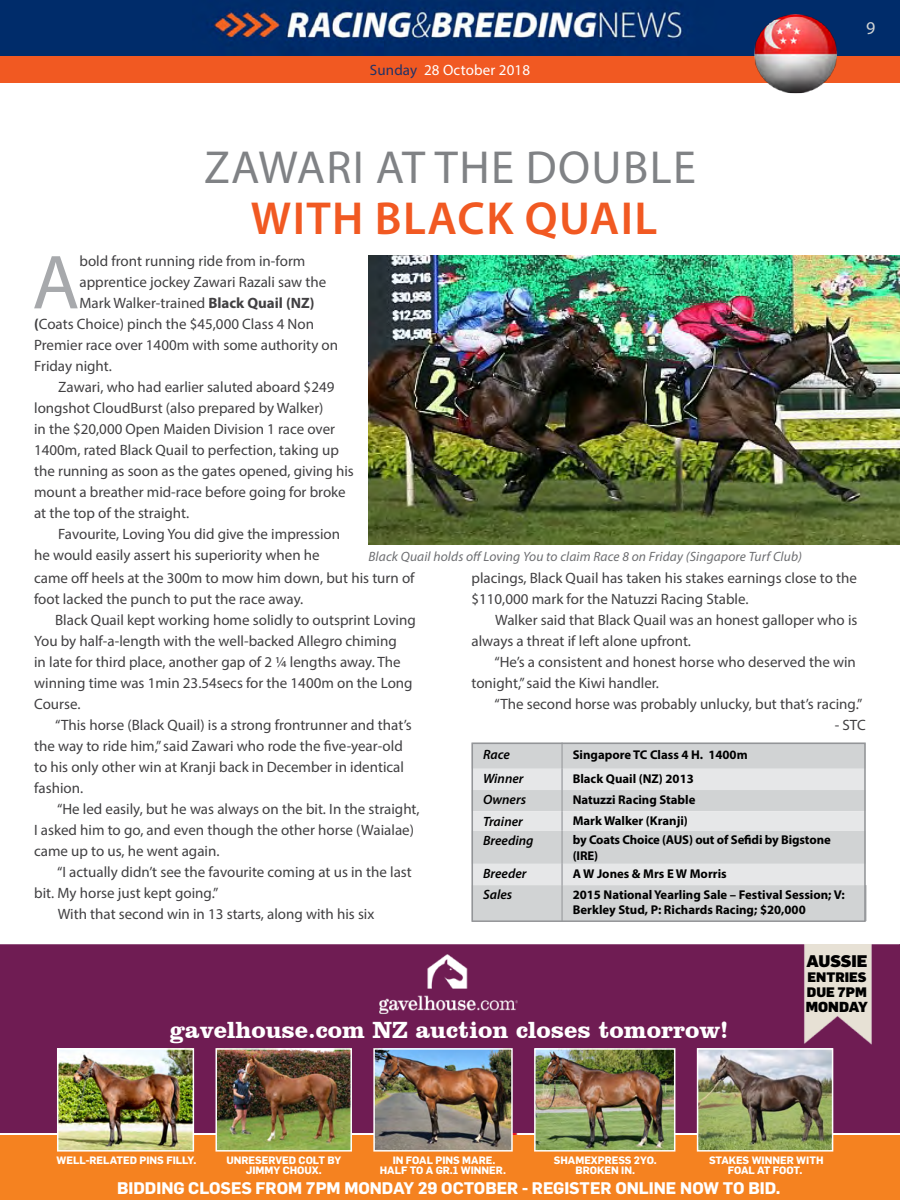
<style>
.page{position:relative;width:900px;height:1200px;background:#fff}
.page>*{position:absolute;margin:0;border:0;box-sizing:border-box;transform-origin:0 0}
.t1{font:77.25px "Myriad Pro";color:#a7a9ac}
.t2{font:46.5px "Myriad Pro";color:#808285}
.t3{font:600 46.5px "Myriad Pro";letter-spacing:.03em;color:#f15922}
.t4{font:700 24px "Clarendon BT";color:#fff}
.t5{font:18px "Myriad Pro";color:#d1d4d4}
.t6{font:700 16.5px "Flama";color:#fff}
.t7{font:900 16.5px "Flama";color:#000}
.t8{font:15px/21px "Myriad Pro";color:#414042}
.t9{font:15px "Myriad Pro";letter-spacing:.01em;color:#fff}
.t10{font:900 14.25px "Flama";color:#000}
.t11{font:italic 13.5px "Myriad Pro";letter-spacing:.01em;color:#6d6e71}
.t12{font:italic 600 13.5px "Myriad Pro";color:#000}
.t13{font:900 13.5px/15px "Flama";color:#000}
.t14{font:700 12.75px/15.3px "Myriad Pro";color:#000}
.t15{font:700 10.5px/10.5px "Flama";color:#fff;text-align:center}
.s1{color:#203267}
.s2{font-weight:700}
</style>
<div class="page">
<div style="left:0;top:56px;width:900px;height:27px;background:#f15922"></div>
<img style="left:0;top:0;width:900px;height:56px">
<img style="left:369px;top:255px;width:531px;height:289px">
<img style="left:752px;top:12px;width:88px;height:82px">
<div style="left:475px;top:746px;width:388px;height:173px;background:#d1d3d4"></div>
<svg style="left:475px;top:769px;width:388px;height:116px;background:#dcddde"></svg>
<hr style="left:561px;top:743px;width:2px;height:26px;background:#a7a9ac">
<hr style="left:561px;top:769px;width:2px;height:21px;background:#a7a9ac">
<hr style="left:561px;top:790px;width:2px;height:21px;background:#a7a9ac">
<svg style="left:561px;top:811px;width:2px;height:19px"></svg>
<hr style="left:561px;top:830px;width:2px;height:34px;background:#a7a9ac">
<hr style="left:561px;top:864px;width:2px;height:21px;background:#a7a9ac">
<hr style="left:561px;top:885px;width:2px;height:36px;background:#a7a9ac">
<div style="left:472px;top:743px;width:394px;height:179px;border:2px solid #939598"></div>
<div style="left:0;top:945px;width:900px;height:188px;background:#6f1c53"></div>
<div style="left:0;top:1136px;width:900px;height:64px;background:#f58220"></div>
<img style="left:376px;top:952px;width:145px;height:66px">
<img style="left:793px;top:945px;width:83px;height:122px">
<img style="left:537px;top:1051px;width:135px;height:98px">
<div style="left:534px;top:1048px;width:141px;height:104px;border:2px solid #fff"></div>
<img style="left:376px;top:1051px;width:134px;height:98px">
<div style="left:373px;top:1048px;width:140px;height:104px;border:2px solid #fff"></div>
<img style="left:700px;top:1051px;width:130px;height:98px">
<div style="left:697px;top:1048px;width:136px;height:104px;border:2px solid #fff"></div>
<img style="left:60px;top:1051px;width:131px;height:98px">
<div style="left:57px;top:1048px;width:137px;height:104px;border:2px solid #fff"></div>
<img style="left:218px;top:1051px;width:131px;height:98px">
<div style="left:215px;top:1048px;width:137px;height:104px;border:2px solid #fff"></div>
<p class="t9" style="left:370px;top:61px;width:162px"><span class="s1">Sunday</span> 28 October 2018</p>
<h2 class="t2" style="left:204px;top:139px;width:54px">Zawari</h2>
<h2 class="t2" style="left:376px;top:139px;width:86px">at the</h2>
<h2 class="t2" style="left:526px;top:139px;width:121px">double</h2>
<h2 class="t3" style="left:251px;top:189px;width:408px">WITH BLACK QUAIL</h2>
<p class="t5" style="left:866px;top:17px;width:11px">9</p>
<h1 class="t1" style="left:32px;top:235px;width:49px">A</h1>
<p class="t8" style="left:80px;top:251px;width:227px">bold front running ride from in-form</p>
<p class="t8" style="left:80px;top:272px;width:248px">apprentice jockey Zawari Razali saw the</p>
<p class="t8" style="left:80px;top:293px;width:237px">Mark Walker-trained <span class="s2">Black Quail (NZ)</span></p>
<p class="t8" style="left:34px;top:314px;width:281px"><span class="s2">(</span>Coats Choice) pinch the $45,000 Class 4 Non</p>
<p class="t8" style="left:34px;top:335px;width:306px">Premier race over 1400m with some authority on</p>
<p class="t8" style="left:34px;top:356px;width:79px">Friday night.</p>
<p class="t8" style="left:58px;top:377px;width:278px">Zawari, who had earlier saluted aboard $249</p>
<p class="t8" style="left:34px;top:398px;width:291px">longshot CloudBurst (also prepared by Walker)</p>
<p class="t8" style="left:34px;top:419px;width:302px">in the $20,000 Open Maiden Division 1 race over</p>
<p class="t8" style="left:34px;top:440px;width:306px">1400m, rated Black Quail to perfection, taking up</p>
<p class="t8" style="left:34px;top:461px;width:321px">the running as soon as the gates opened, giving his</p>
<p class="t8" style="left:34px;top:482px;width:313px">mount a breather mid-race before going for broke</p>
<p class="t8" style="left:34px;top:503px;width:157px">at the top of the straight.</p>
<p class="t8" style="left:58px;top:524px;width:283px">Favourite, Loving You did give the impression</p>
<p class="t8" style="left:34px;top:545px;width:287px">he would easily assert his superiority when he</p>
<p class="t8" style="left:34px;top:567px;width:382px">came off heels at the 300m to mow him down, but his turn of foot lacked the punch to put the race away.</p>
<p class="t8" style="left:34px;top:609px;width:383px;text-indent:21px">Black Quail kept working home solidly to outsprint Loving You by half-a-length with the well-backed Allegro chiming<br>in late for third place, another gap of 2 ¼ lengths away. The winning time was 1min 23.54secs for the 1400m on the Long Course.</p>
<p class="t8" style="left:34px;top:714px;width:379px;text-indent:21px">“This horse (Black Quail) is a strong frontrunner and that’s the way to ride him,” said Zawari who rode the five-year-old to his only other win at Kranji back in December in identical fashion.</p>
<p class="t8" style="left:34px;top:798px;width:387px;text-indent:23px">“He led easily, but he was always on the bit. In the straight,<br>I asked him to go, and even though the other horse (Waialae) came up to us, he went again.</p>
<p class="t8" style="left:57px;top:861px;width:356px">“I actually didn’t see the favourite coming at us in the last</p>
<p class="t8" style="left:34px;top:882px;width:186px">bit. My horse just kept going.”</p>
<p class="t8" style="left:58px;top:903px;width:318px">With that second win in 13 starts, along with his six</p>
<p class="t11" style="left:369px;top:548px;width:435px">Black Quail holds off Loving You to claim Race 8 on Friday (Singapore Turf Club)</p>
<p class="t8" style="left:472px;top:567px;width:387px">placings, Black Quail has taken his stakes earnings close to the $110,000 mark for the Natuzzi Racing Stable.</p>
<p class="t8" style="left:472px;top:609px;width:387px;text-indent:24px">Walker said that Black Quail was an honest galloper who is always a threat if left alone upfront.</p>
<p class="t8" style="left:472px;top:651px;width:386px;text-indent:23px">“He’s a consistent and honest horse who deserved the win tonight,” said the Kiwi handler.</p>
<p class="t8" style="left:494px;top:693px;width:370px">“The second horse was probably unlucky, but that’s racing.”</p>
<p class="t8" style="left:835px;top:714px;width:32px">- STC</p>
<p class="t12" style="left:483px;top:746px;width:28px">Race</p>
<p class="t14" style="left:573px;top:747px;width:176px">Singapore TC Class 4 H. 1400m</p>
<p class="t12" style="left:483px;top:770px;width:42px">Winner</p>
<p class="t14" style="left:573px;top:770px;width:123px">Black Quail (NZ) 2013</p>
<p class="t12" style="left:483px;top:791px;width:45px">Owners</p>
<p class="t14" style="left:573px;top:791px;width:124px">Natuzzi Racing Stable</p>
<p class="t12" style="left:483px;top:813px;width:41px">Trainer</p>
<p class="t14" style="left:573px;top:813px;width:117px">Mark Walker (Kranji)</p>
<p class="t12" style="left:483px;top:832px;width:52px">Breeding</p>
<p class="t14" style="left:573px;top:832px;width:260px">by Coats Choice (AUS) out of Sefidi by Bigstone (IRE)</p>
<p class="t12" style="left:483px;top:865px;width:45px">Breeder</p>
<p class="t14" style="left:573px;top:865px;width:156px">A W Jones &amp; Mrs E W Morris</p>
<p class="t12" style="left:483px;top:886px;width:31px">Sales</p>
<p class="t14" style="left:573px;top:887px;width:274px">2015 National Yearling Sale – Festival Session; V:<br>Berkley Stud, P: Richards Racing; $20,000</p>
<p class="t7" style="left:806px;top:949px;width:63px">AUSSIE</p>
<p class="t13" style="left:807px;top:969px;width:62px">ENTRIES<br>DUE 7PM</p>
<p class="t10" style="left:806px;top:996px;width:64px">MONDAY</p>
<h3 class="t4" style="left:170px;top:1015px;width:560px">gavelhouse.com NZ auction closes tomorrow!</h3>
<p class="t15" style="left:56px;top:1154px;width:142px">WELL-RELATED PINS FILLY.</p>
<p class="t15" style="left:226px;top:1154px;width:116px">UNRESERVED COLT BY<br>JIMMY CHOUX.</p>
<p class="t15" style="left:554px;top:1154px;width:104px">SHAMEXPRESS 2YO.<br>BROKEN IN.</p>
<p class="t15" style="left:380px;top:1154px;width:128px">IN FOAL PINS MARE.<br>HALF TO A GR.1 WINNER.</p>
<p class="t15" style="left:709px;top:1154px;width:116px">STAKES WINNER WITH<br>FOAL AT FOOT.</p>
<p class="t6" style="left:117px;top:1176px;width:665px">BIDDING CLOSES FROM 7PM MONDAY 29 OCTOBER - REGISTER ONLINE NOW TO BID.</p>
</div>
